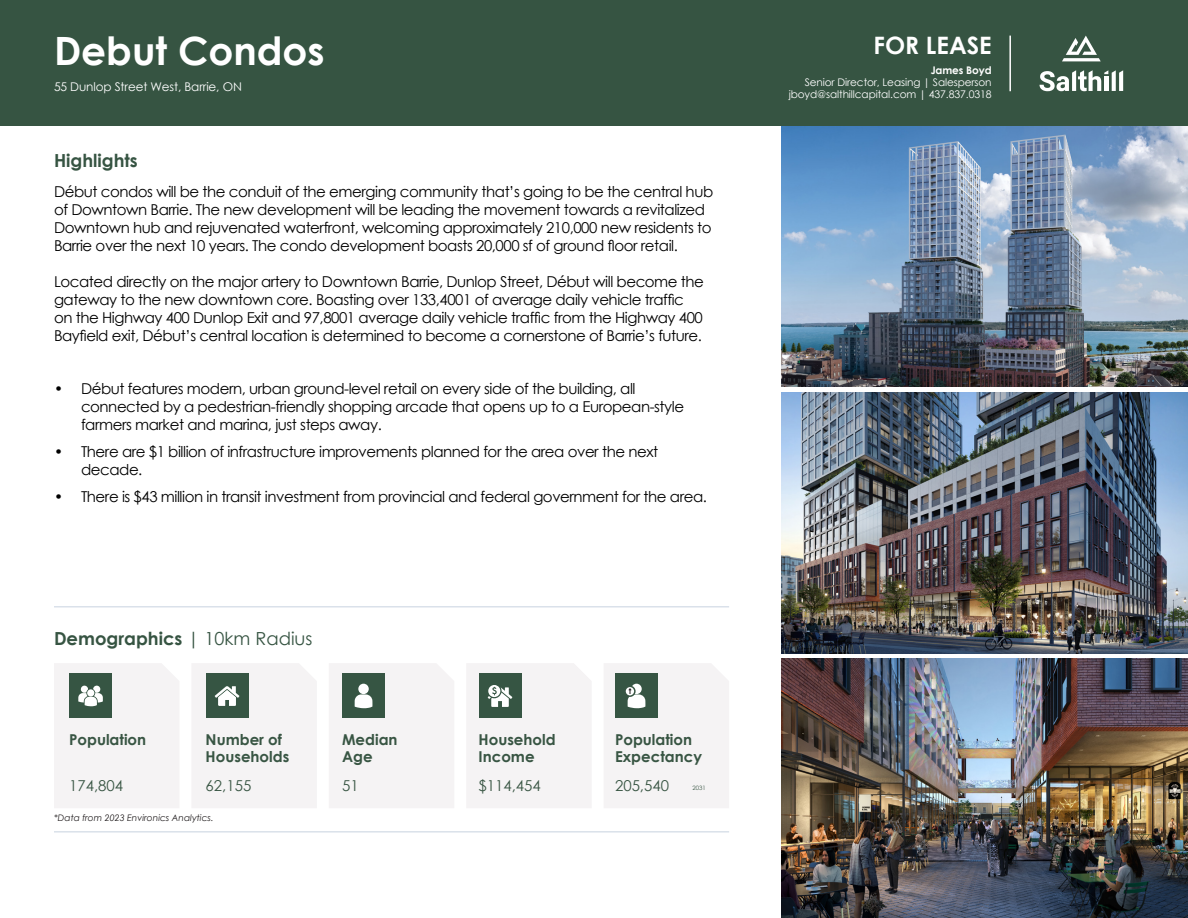
<style>
.page{position:relative;width:1188px;height:918px;background:#fff}
.page>*{position:absolute;margin:0;border:0;box-sizing:border-box;transform-origin:0 0}
.t1{font:700 39px "Century Gothic";color:#fff}
.t2{font:700 24px "Century Gothic";color:#fff}
.t3{font:700 18px "Century Gothic";color:#365442}
.Body_Bullets{font:15px/18px "Century Gothic";letter-spacing:-.03em;color:#000}
.PlaceName{font:700 15px/16.5px "Century Gothic";color:#385543}
.PlaceName-2{font:15px "Century Gothic";color:#385543}
.t4{font:12px "Century Gothic";letter-spacing:-.01em;color:#fff}
.t5{font:10.5px "Century Gothic";letter-spacing:-.01em;color:#fff}
.t6{font:700 10.5px "Century Gothic";letter-spacing:-.01em;color:#fff}
.t7{font:italic 9px "Century Gothic";color:#231f20}
.PlaceName-3{font:6px "Century Gothic";color:#385543}
.s1{font-weight:400}
</style>
<div class="page">
<img style="left:782px;top:125px;width:406px;height:262px">
<div style="left:0;top:0;width:1188px;height:125px;background:#365442"></div>
<img style="left:782px;top:392px;width:406px;height:261px">
<img style="left:782px;top:659px;width:406px;height:259px">
<hr style="left:1009px;top:36px;width:2px;height:55px;background:#fff">
<hr style="left:54px;top:831px;width:675px;height:2px;background:#dae1ea">
<hr style="left:54px;top:606px;width:675px;height:2px;background:#dae1ea">
<svg style="left:54px;top:663px;width:125px;height:145px"></svg>
<svg style="left:467px;top:663px;width:124px;height:145px"></svg>
<svg style="left:192px;top:663px;width:125px;height:145px"></svg>
<svg style="left:329px;top:663px;width:125px;height:145px"></svg>
<div style="left:358px;top:684px;width:11px;height:10px;background:#fff;border-radius:50%"></div>
<svg style="left:1062px;top:36px;width:39px;height:25px"></svg>
<svg style="left:1040px;top:70px;width:83px;height:21px"></svg>
<svg style="left:604px;top:663px;width:125px;height:145px"></svg>
<p class="t1" style="left:54px;top:21px;width:272px">Debut Condos</p>
<p class="t2" style="left:874px;top:27px;width:120px">FOR LEASE</p>
<p class="t6" style="left:931px;top:62px;width:63px">James Boyd</p>
<p class="t5" style="left:805px;top:75px;width:188px">Senior Director, Leasing | Salesperson</p>
<p class="t5" style="left:789px;top:87px;width:204px">jboyd@salthillcapital.com | 437.837.0318</p>
<p class="t4" style="left:54px;top:78px;width:189px">55 Dunlop Street West, Barrie, ON</p>
<p class="t3" style="left:54px;top:146px;width:85px">Highlights</p>
<p class="Body_Bullets" style="left:54px;top:182px;width:661px">Début condos will be the conduit of the emerging community that’s going to be the central hub of Downtown Barrie. The new development will be leading the movement towards a revitalized Downtown hub and rejuvenated waterfront, welcoming approximately 210,000 new residents to Barrie over the next 10 years. The condo development boasts 20,000 sf of ground floor retail.</p>
<p class="Body_Bullets" style="left:54px;top:272px;width:652px">Located directly on the major artery to Downtown Barrie, Dunlop Street, Début will become the gateway to the new downtown core. Boasting over 133,4001 of average daily vehicle traffic on the Highway 400 Dunlop Exit and 97,8001 average daily vehicle traffic from the Highway 400<br>Bayfield exit, Début’s central location is determined to become a cornerstone of Barrie’s future.</p>
<p class="Body_Bullets" style="left:81px;top:380px;width:605px;text-indent:-27px">• Début features modern, urban ground-level retail on every side of the building, all connected by a pedestrian-friendly shopping arcade that opens up to a European-style farmers market and marina, just steps away.</p>
<p class="Body_Bullets" style="left:81px;top:442px;width:579px;text-indent:-27px">• There are $1 billion of infrastructure improvements planned for the area over the next decade.</p>
<p class="Body_Bullets" style="left:54px;top:487px;width:655px">• There is $43 million in transit investment from provincial and federal government for the area.</p>
<p class="t3" style="left:54px;top:625px;width:260px">Demographics <span class="s1">| 10km Radius</span></p>
<p class="PlaceName" style="left:69px;top:731px;width:79px">Population</p>
<p class="PlaceName-2" style="left:69px;top:775px;width:56px">174,804</p>
<p class="PlaceName" style="left:206px;top:731px;width:85px">Number of<br>Households</p>
<p class="PlaceName-2" style="left:206px;top:775px;width:47px">62,155</p>
<p class="t7" style="left:54px;top:812px;width:161px">*Data from 2023 Environics Analytics.</p>
<p class="PlaceName" style="left:342px;top:731px;width:57px">Median</p>
<p class="PlaceName" style="left:342px;top:747px;width:32px">Age</p>
<p class="PlaceName-2" style="left:342px;top:775px;width:18px">51</p>
<p class="PlaceName" style="left:479px;top:731px;width:79px">Household<br>Income</p>
<p class="PlaceName-2" style="left:479px;top:775px;width:64px">$114,454</p>
<p class="PlaceName" style="left:615px;top:731px;width:79px">Population</p>
<p class="PlaceName" style="left:615px;top:747px;width:88px">Expectancy</p>
<p class="PlaceName-2" style="left:615px;top:775px;width:56px">205,540</p>
<p class="PlaceName-3" style="left:692px;top:784px;width:15px">2031</p>
</div>
